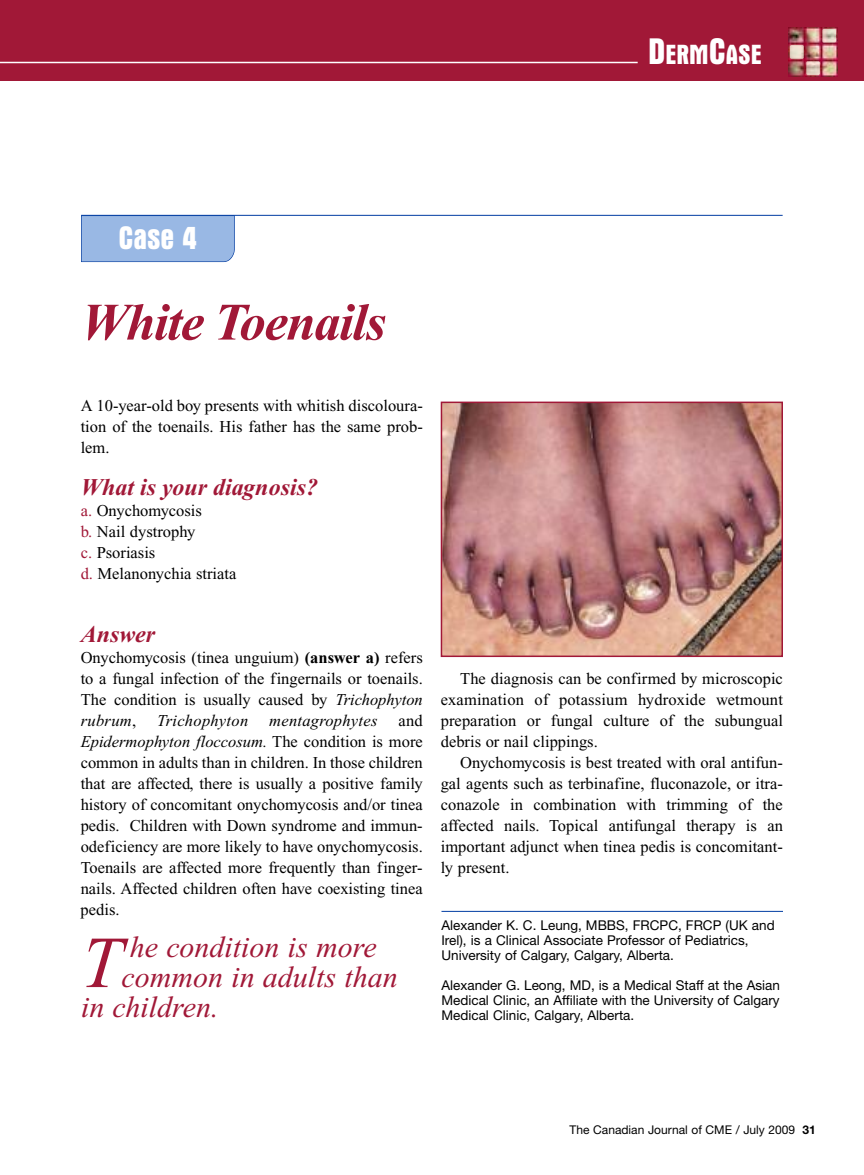
<style>
.page{position:relative;width:864px;height:1175px;background:#fff}
.page>*{position:absolute;margin:0;border:0;box-sizing:border-box;transform-origin:0 0}
.t1{font:italic 73.2px "Times New Roman";color:#a11837}
.t2{font:italic 700 52.5px "Times New Roman";letter-spacing:-.025em;color:#a11837}
.t3{font:700 condensed 33px "Aurora BT";color:#fff}
.t4{font:italic 30px "Times New Roman";color:#a11837}
.t5{font:700 condensed 28.2px "Aurora BT";color:#fff}
.t6{font:italic 700 24px "Times New Roman";color:#a11837}
.t7{font:16.5px/21px "Times New Roman";color:#000;text-align:justify}
.t8{font:italic 16.5px "Times New Roman";letter-spacing:.02em;color:#000}
.t9{font:13.5px/15px "Helvetica Neue";color:#000}
.t10{font:12px "Helvetica Neue";color:#000}
.s1{font-size:37.5px}
.s2{color:#a11837}
.s3{font-weight:700}
.s4{font-style:italic}
</style>
<div class="page">
<div style="left:0;top:0;width:864px;height:81px;background:#a11837"></div>
<img style="left:789px;top:28px;width:48px;height:48px">
<img style="left:790px;top:29px;width:46px;height:46px">
<img style="left:444px;top:404px;width:336px;height:250px">
<div style="left:441px;top:401px;width:342px;height:256px;border:2px solid #a11837"></div>
<div style="left:81px;top:216px;width:154px;height:46px;background:#99b8e4"></div>
<hr style="left:81px;top:215px;width:702px;height:1px;background:#003ca2">
<hr style="left:441px;top:911px;width:342px;height:1px;background:#003ca2">
<hr style="left:0;top:62px;width:638px;height:1px;background:#fff">
<h3 class="t5" style="left:648px;top:38px;width:115px"><span class="s1">D</span>ERM<span class="s1">C</span>ASE</h3>
<h3 class="t3" style="left:119px;top:218px;width:80px">Case 4</h3>
<h2 class="t2" style="left:81px;top:305px;width:307px">White Toenails</h2>
<p class="t7" style="left:81px;top:397px;width:344px">A 10-year-old boy presents with whitish discoloura&shy;tion of the toenails. His father has the same prob&shy;lem.</p>
<h3 class="t6" style="left:81px;top:479px;width:239px">What is your diagnosis?</h3>
<p class="t7" style="left:81px;top:502px;width:157px;text-align:left"><span class="s2">a.</span> Onychomycosis<br><span class="s2">b.</span> Nail dystrophy<br><span class="s2">c.</span> Psoriasis<br><span class="s2">d.</span> Melanonychia striata</p>
<h3 class="t6" style="left:81px;top:626px;width:76px">Answer</h3>
<p class="t7" style="left:81px;top:649px;width:344px">Onychomycosis (tinea unguium) <span class="s3">(answer a)</span> refers to a fungal infection of the fingernails or toenails.<br>The condition is usually caused by <span class="s4">Trichophyton rubrum</span>,</p>
<p class="t7" style="left:81px;top:712px;width:344px;text-indent:318px">and <span class="s4">Epidermophyton floccosum.</span> The condition is more common in adults than in children. In those children that are affected, there is usually a positive family history of concomitant onychomycosis and/or tinea pedis. Children with Down syndrome and immun&shy;odeficiency are more likely to have onychomycosis.<br>Toenails are affected more frequently than finger&shy;nails. Affected children often have coexisting tinea pedis.</p>
<p class="t8" style="left:157px;top:715px;width:93px">Trichophyton</p>
<p class="t8" style="left:269px;top:715px;width:110px">mentagrophytes</p>
<h1 class="t1" style="left:81px;top:936px;width:42px">T</h1>
<h3 class="t4" style="left:130px;top:936px;width:248px">he condition is more</h3>
<h3 class="t4" style="left:122px;top:966px;width:278px">common in adults than</h3>
<h3 class="t4" style="left:81px;top:996px;width:139px">in children.</h3>
<p class="t7" style="left:441px;top:670px;width:344px;text-indent:19px">The diagnosis can be confirmed by microscopic examination of potassium hydroxide wetmount preparation or fungal culture of the subungual debris or nail clippings.</p>
<p class="t7" style="left:441px;top:754px;width:344px;text-indent:19px">Onychomycosis is best treated with oral antifun&shy;gal agents such as terbinafine, fluconazole, or itra&shy;conazole in combination with trimming of the affected nails. Topical antifungal therapy is an important adjunct when tinea pedis is concomitant&shy;ly present.</p>
<p class="t9" style="left:441px;top:918px;width:335px">Alexander K. C. Leung, MBBS, FRCPC, FRCP (UK and<br>Irel), is a Clinical Associate Professor of Pediatrics,<br>University of Calgary, Calgary, Alberta.</p>
<p class="t9" style="left:441px;top:978px;width:340px;text-align:justify">Alexander G. Leong, MD, is a Medical Staff at the Asian Medical Clinic, an Affiliate with the University of Calgary Medical Clinic, Calgary, Alberta.</p>
<p class="t10" style="left:570px;top:1125px;width:248px">The Canadian Journal of CME / July 2009 <span class="s3">31</span></p>
</div>
